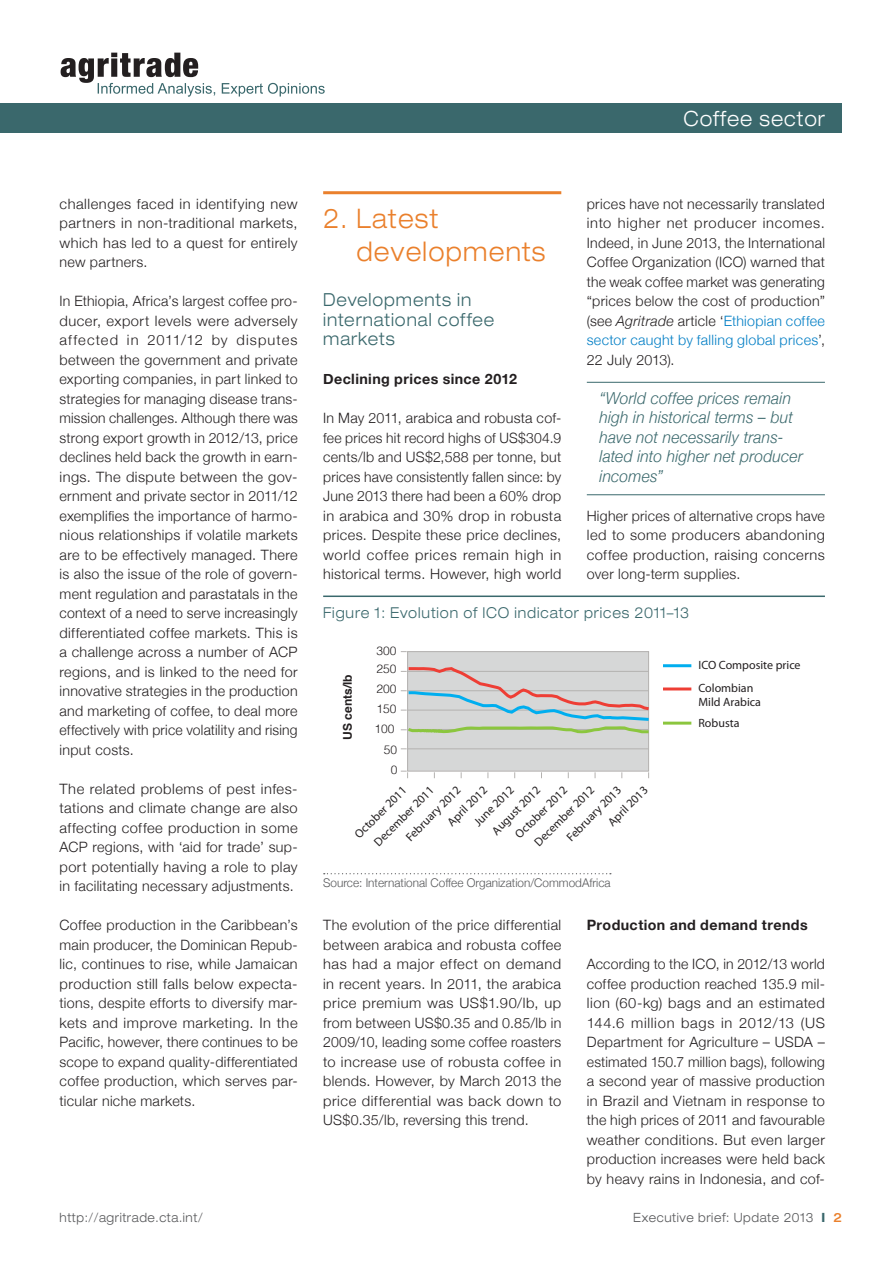
<style>
.page{position:relative;width:893px;height:1263px;background:#fff}
.page>*{position:absolute;margin:0;border:0;box-sizing:border-box;transform-origin:0 0}
.t1{font:300 expanded 27px/32.4px "Helvetica Neue";letter-spacing:.05em;color:#ea802c;scale:.9 1}
.t2{font:300 expanded 21px "Helvetica Neue";letter-spacing:.05em;color:#fff;scale:.9 1}
.t3{font:300 expanded 18px/19.5px "Helvetica Neue";letter-spacing:.055em;color:#3a686c;scale:.9 1}
.t4{font:italic 300 16.5px/19.5px "Helvetica Neue";letter-spacing:.01em;color:#3a686c;scale:.95 1}
.t5{font:300 expanded 15px "Helvetica Neue";letter-spacing:.065em;color:#3a686c;scale:.9 1}
.t6{font:300 14.25px/19.5px "Helvetica Neue";letter-spacing:.025em;color:#231f20;text-align:justify}
.t7{font:700 14.25px "Helvetica Neue";letter-spacing:.03em;color:#231f20}
.t8{font:300 expanded 12.75px "Helvetica Neue";letter-spacing:.05em;color:#57585a;scale:.9 1}
.t9{font:12px/18.8px "Myriad Pro";color:#231f20}
.t10{font:300 12px "Helvetica Neue";color:#57585a}
.t11{font:300 12px "Helvetica";color:#231f20}
.t12{font:700 12px "Helvetica";color:#231f20}
.s1{font-style:italic}
.s2{color:#007ec5}
.s3{font-weight:700;color:#3a686c}
.s4{font-weight:500;color:#ea802c}
</style>
<div class="page">
<div style="left:0;top:103px;width:842px;height:30px;background:#3a686c"></div>
<svg style="left:61px;top:53px;width:264px;height:44px"></svg>
<hr style="left:323px;top:595px;width:502px;height:2px;background:#3a686c">
<svg style="left:324px;top:873px;width:287px;height:1px"></svg>
<hr style="left:323px;top:191px;width:238px;height:3px;background:#ea802c">
<hr style="left:587px;top:382px;width:238px;height:1px;background:#3a686c">
<hr style="left:587px;top:494px;width:238px;height:1px;background:#3a686c">
<div style="left:408px;top:652px;width:241px;height:119px;background:#d6d7d7"></div>
<div style="left:407px;top:651px;width:242px;height:121px;border:1px solid #b4b2b0"></div>
<hr style="left:408px;top:748px;width:241px;height:1px;background:#b4b2b0">
<hr style="left:663px;top:664px;width:28px;height:3px;background:#00aeef">
<hr style="left:663px;top:687px;width:28px;height:3px;background:#ee3e35">
<hr style="left:663px;top:722px;width:28px;height:3px;background:#8bc63e">
<svg style="left:401px;top:771px;width:7px;height:7px"></svg>
<svg style="left:401px;top:665px;width:249px;height:71px"></svg>
<h2 class="t2" style="left:683px;top:106px;width:159px">Coffee sector</h2>
<p class="t6" style="left:60px;top:193px;width:240px">challenges faced in identifying new partners in non-traditional markets, which has led to a quest for entirely new partners.</p>
<p class="t6" style="left:60px;top:291px;width:240px">In Ethiopia, Africa’s largest coffee pro&shy;ducer, export levels were adversely affected in 2011/12 by disputes between the government and private exporting companies, in part linked to strategies for managing disease trans&shy;mission challenges. Although there was strong export growth in 2012/13, price declines held back the growth in earn&shy;ings. The dispute between the gov&shy;ernment and private sector in 2011/12 exemplifies the importance of harmo&shy;nious relationships if volatile markets are to be effectively managed. There is also the issue of the role of govern&shy;ment regulation and parastatals in the context of a need to serve increasingly differentiated coffee markets. This is a challenge across a number of ACP regions, and is linked to the need for innovative strategies in the production and marketing of coffee, to deal more effectively with price volatility and rising input costs.</p>
<p class="t6" style="left:60px;top:778px;width:240px">The related problems of pest infes&shy;tations and climate change are also affecting coffee production in some ACP regions, with ‘aid for trade’ sup&shy;port potentially having a role to play in facilitating necessary adjustments.</p>
<p class="t6" style="left:60px;top:915px;width:240px">Coffee production in the Caribbean’s main producer, the Dominican Repub&shy;lic, continues to rise, while Jamaican production still falls below expecta&shy;tions, despite efforts to diversify mar&shy;kets and improve marketing. In the Pacific, however, there continues to be scope to expand quality-differentiated coffee production, which serves par&shy;ticular niche markets.</p>
<h1 class="t1" style="left:357px;top:202px;width:211px;text-indent:-33px">2. Latest developments</h1>
<p class="t3" style="left:323px;top:290px;width:192px">Developments in international coffee markets</p>
<p class="t7" style="left:323px;top:366px;width:195px">Declining prices since 2012</p>
<p class="t6" style="left:323px;top:408px;width:240px">In May 2011, arabica and robusta cof&shy;fee prices hit record highs of US$304.9 cents/lb and US$2,588 per tonne, but prices have consistently fallen since: by June 2013 there had been a 60% drop in arabica and 30% drop in robusta prices. Despite these price declines, world coffee prices remain high in historical terms. However, high world</p>
<p class="t6" style="left:587px;top:193px;width:240px">prices have not necessarily translated into higher net producer incomes.<br>Indeed, in June 2013, the International Coffee Organization (ICO) warned that the weak coffee market was generating “prices below the cost of production” (see <span class="s1">Agritrade</span> article ‘<span class="s2">Ethiopian coffee sector caught by falling global prices</span>’, 22 July 2013).</p>
<p class="t4" style="left:600px;top:387px;width:216px">“World coffee prices remain high in historical terms – but have not necessarily trans&shy;lated into higher net producer incomes”</p>
<p class="t6" style="left:587px;top:505px;width:240px">Higher prices of alternative crops have led to some producers abandoning coffee production, raising concerns over long-term supplies.</p>
<p class="t5" style="left:323px;top:604px;width:408px">Figure 1: Evolution of ICO indicator prices 2011–13</p>
<p class="t12" style="left:338px;top:740px;width:67px;rotate:-90deg">US cents/lb</p>
<p class="t11" style="left:376px;top:641px;width:22px">300</p>
<p class="t11" style="left:376px;top:659px;width:22px">250</p>
<p class="t11" style="left:376px;top:679px;width:22px">200</p>
<p class="t11" style="left:376px;top:699px;width:22px">150</p>
<p class="t11" style="left:374px;top:719px;width:22px">100</p>
<p class="t11" style="left:384px;top:740px;width:15px">50</p>
<p class="t11" style="left:391px;top:760px;width:8px">0</p>
<p class="t9" style="left:487px;top:826px;width:65px;rotate:-45deg">August 2012</p>
<p class="t9" style="left:401px;top:832px;width:73px;rotate:-45deg">February 2012</p>
<p class="t9" style="left:443px;top:817px;width:52px;rotate:-45deg">April 2012</p>
<p class="t9" style="left:469px;top:817px;width:52px;rotate:-45deg">June 2012</p>
<p class="t9" style="left:510px;top:830px;width:70px;rotate:-45deg">October 2012</p>
<p class="t9" style="left:590px;top:804px;width:52px;text-indent:-40px;rotate:-45deg">February 2013<br>April 2013</p>
<p class="t9" style="left:530px;top:837px;width:81px;rotate:-45deg">December 2012</p>
<p class="t9" style="left:350px;top:830px;width:70px;rotate:-45deg">October 2011</p>
<p class="t9" style="left:369px;top:837px;width:81px;rotate:-45deg">December 2011</p>
<p class="t10" style="left:323px;top:873px;width:289px">Source: International Coffee Organization/CommodAfrica</p>
<p class="t9" style="left:698px;top:655px;width:104px">ICO Composite price</p>
<p class="t9" style="left:698px;top:680px;width:64px;line-height:14.4px">Colombian<br>Mild Arabica</p>
<p class="t9" style="left:698px;top:713px;width:43px">Robusta</p>
<p class="t6" style="left:323px;top:915px;width:240px">The evolution of the price differential between arabica and robusta coffee has had a major effect on demand in recent years. In 2011, the arabica price premium was US$1.90/lb, up from between US$0.35 and 0.85/lb in 2009/10, leading some coffee roasters to increase use of robusta coffee in blends. However, by March 2013 the price differential was back down to US$0.35/lb, reversing this trend.</p>
<p class="t7" style="left:587px;top:912px;width:222px">Production and demand trends</p>
<p class="t6" style="left:587px;top:954px;width:240px">According to the ICO, in 2012/13 world coffee production reached 135.9 mil&shy;lion (60-kg) bags and an estimated 144.6 million bags in 2012/13 (US Department for Agriculture – USDA – estimated 150.7 million bags), following a second year of massive production in Brazil and Vietnam in response to the high prices of 2011 and favourable weather conditions. But even larger production increases were held back by heavy rains in Indonesia, and cof-</p>
<p class="t8" style="left:60px;top:1210px;width:161px">http://agritrade.cta.int/</p>
<p class="t8" style="left:633px;top:1210px;width:233px">Executive brief: Update 2013 <span class="s3">I</span> <span class="s4">2</span></p>
</div>
